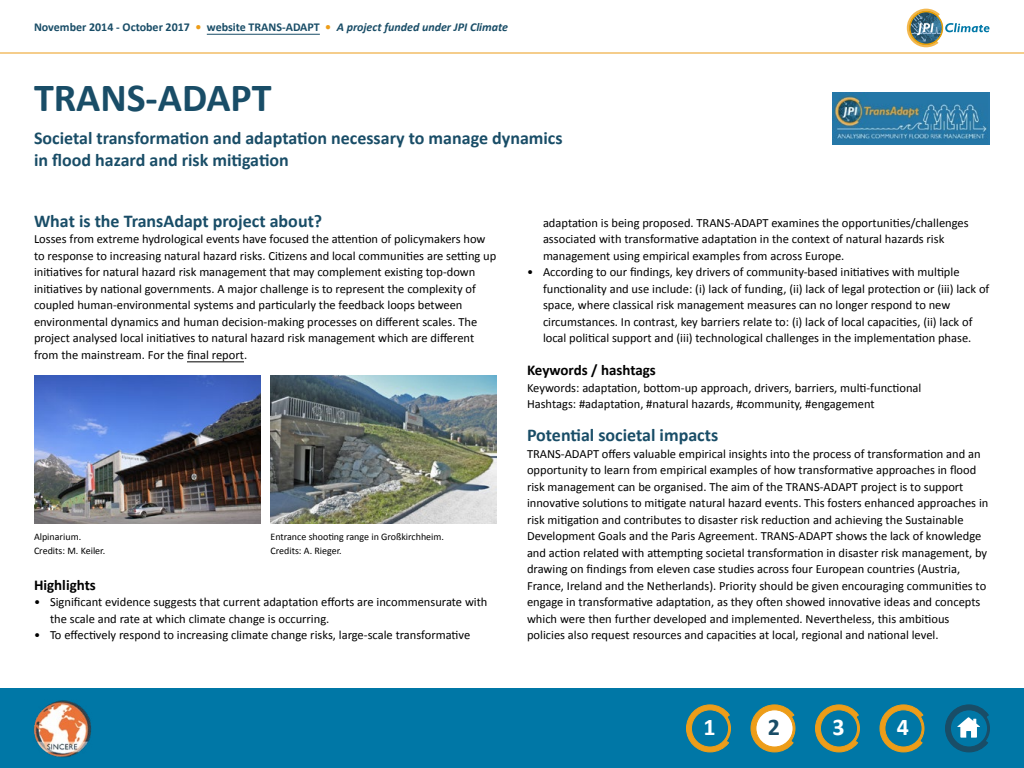
<style>
.page{position:relative;width:1024px;height:768px;background:#fff}
.page>*{position:absolute;margin:0;border:0;box-sizing:border-box;transform-origin:0 0}
.t1{font:700 40px "Calibri";color:#194d67}
.t2{font:700 24px "Calibri";color:#fff}
.t3{font:700 24px "Calibri";color:#194d67}
.t4{font:700 18px/22px "Calibri";color:#194d67}
.t5{font:700 15px "Calibri";color:#000}
.t6{font:12.5px/16.5px "Calibri";color:#000}
.t7{font:700 12px "Calibri";color:#194d67}
.t8{font:10px/14px "Calibri";color:#000}
.s1{color:#ed9d19}
.s2{font-style:italic}
</style>
<div class="page">
<div style="left:0;top:689px;width:1024px;height:79px;background:#0077a6"></div>
<svg style="left:879px;top:704px;width:46px;height:49px"></svg>
<svg style="left:750px;top:704px;width:46px;height:49px"></svg>
<svg style="left:686px;top:704px;width:45px;height:49px"></svg>
<svg style="left:945px;top:704px;width:45px;height:49px"></svg>
<svg style="left:815px;top:704px;width:45px;height:49px"></svg>
<hr style="left:0;top:52px;width:1024px;height:2px;background:#ed9d19">
<img style="left:33px;top:700px;width:59px;height:57px">
<svg style="left:907px;top:9px;width:83px;height:38px"></svg>
<hr style="left:187px;top:362px;width:57px;height:1px;background:#000">
<img style="left:832px;top:92px;width:158px;height:53px">
<hr style="left:207px;top:34px;width:113px;height:1px;background:#194d67">
<img style="left:34px;top:375px;width:226px;height:149px">
<img style="left:270px;top:375px;width:227px;height:149px">
<p class="t7" style="left:34px;top:20px;width:476px">November 2014 - October 2017 <span class="s1">•</span> website TRANS-ADAPT <span class="s1">•</span> <span class="s2">A project funded under JPI Climate</span></p>
<h1 class="t1" style="left:34px;top:73px;width:239px">TRANS-ADAPT</h1>
<h3 class="t4" style="left:34px;top:127px;width:530px">Societal transformation and adaptation necessary to manage dynamics in flood hazard and risk mitigation</h3>
<h3 class="t4" style="left:34px;top:210px;width:290px">What is the TransAdapt project about?</h3>
<p class="t6" style="left:34px;top:231px;width:464px">Losses from extreme hydrological events have focused the attention of policymakers how to response to increasing natural hazard risks. Citizens and local communities are setting up initiatives for natural hazard risk management that may complement existing top-down initiatives by national governments. A major challenge is to represent the complexity of coupled human-environmental systems and particularly the feedback loops between environmental dynamics and human decision-making processes on different scales. The project analysed local initiatives to natural hazard risk management which are different from the mainstream. For the final report.</p>
<p class="t8" style="left:34px;top:530px;width:73px">Alpinarium.<br>Credits: M. Keiler.</p>
<p class="t8" style="left:270px;top:530px;width:175px">Entrance shooting range in Großkirchheim.<br>Credits: A. Rieger.</p>
<p class="t5" style="left:34px;top:575px;width:63px">Highlights</p>
<p class="t6" style="left:50px;top:594px;width:439px;text-indent:-16px">• Significant evidence suggests that current adaptation efforts are incommensurate with the scale and rate at which climate change is occurring.</p>
<p class="t6" style="left:34px;top:627px;width:438px">• To effectively respond to increasing climate change risks, large-scale transformative</p>
<p class="t6" style="left:543px;top:214px;width:427px">adaptation is being proposed. TRANS-ADAPT examines the opportunities/challenges associated with transformative adaptation in the context of natural hazards risk management using empirical examples from across Europe.</p>
<p class="t6" style="left:543px;top:264px;width:448px;text-indent:-16px">• According to our findings, key drivers of community-based initiatives with multiple functionality and use include: (i) lack of funding, (ii) lack of legal protection or (iii) lack of space, where classical risk management measures can no longer respond to new circumstances. In contrast, key barriers relate to: (i) lack of local capacities, (ii) lack of local political support and (iii) technological challenges in the implementation phase.</p>
<p class="t5" style="left:527px;top:361px;width:130px">Keywords / hashtags</p>
<p class="t6" style="left:527px;top:379px;width:396px">Keywords: adaptation, bottom-up approach, drivers, barriers, multi-functional<br>Hashtags: #adaptation, #natural hazards, #community, #engagement</p>
<h3 class="t4" style="left:527px;top:424px;width:193px">Potential societal impacts</h3>
<p class="t6" style="left:527px;top:445px;width:463px">TRANS-ADAPT offers valuable empirical insights into the process of transformation and an opportunity to learn from empirical examples of how transformative approaches in flood risk management can be organised. The aim of the TRANS-ADAPT project is to support innovative solutions to mitigate natural hazard events. This fosters enhanced approaches in risk mitigation and contributes to disaster risk reduction and achieving the Sustainable Development Goals and the Paris Agreement. TRANS-ADAPT shows the lack of knowledge and action related with attempting societal transformation in disaster risk management, by drawing on findings from eleven case studies across four European countries (Austria, France, Ireland and the Netherlands). Priority should be given encouraging communities to engage in transformative adaptation, as they often showed innovative ideas and concepts which were then further developed and implemented. Nevertheless, this ambitious policies also request resources and capacities at local, regional and national level.</p>
<h2 class="t2" style="left:703px;top:712px;width:14px">1</h2>
<h2 class="t3" style="left:768px;top:712px;width:14px">2</h2>
<h2 class="t2" style="left:832px;top:712px;width:14px">3</h2>
<h2 class="t2" style="left:897px;top:712px;width:14px">4</h2>
</div>
